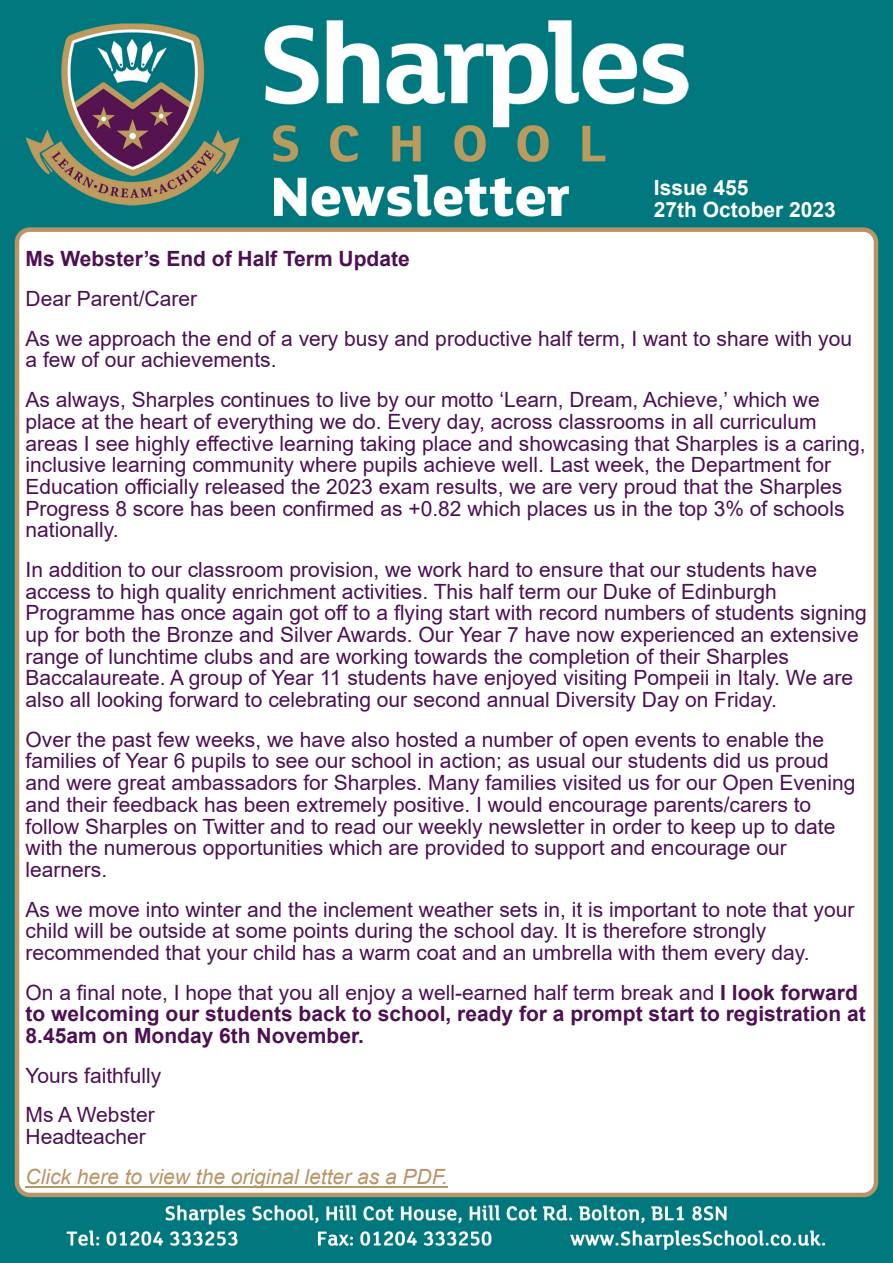
<style>
.page{position:relative;width:893px;height:1263px;background:#fff}
.page>*{position:absolute;margin:0;border:0;box-sizing:border-box;transform-origin:0 0}
.t1{font:21px/21.8px "Arial";color:#4d1053}
.t2{font:700 21px/21.8px "Arial";color:#4d1053}
.t3{font:italic 21px "Arial";color:#b99467}
.t4{font:700 21px/21.8px "Arial";color:#fff}
.s1{font-weight:400}
</style>
<div class="page">
<img style="left:0;top:0;width:893px;height:1263px">
<div style="left:15px;top:227px;width:863px;height:970px;background:#fff;border:4px solid #b99467;border-radius:13px"></div>
<hr style="left:26px;top:1186px;width:422px;height:1px;background:#b99467">
<p class="t4" style="left:654px;top:179px;width:184px">Issue 455<br>27th October 2023</p>
<p class="t2" style="left:26px;top:250px;width:386px">Ms Webster’s End of Half Term Update</p>
<p class="t1" style="left:26px;top:281px;width:828px;line-height:39.8px">Dear Parent/Carer<br>As we approach the end of a very busy and productive half term, I want to share with you</p>
<p class="t1" style="left:26px;top:342px;width:796px;line-height:39.8px">a few of our achievements.<br>As always, Sharples continues to live by our motto ‘Learn, Dream, Achieve,’ which we</p>
<p class="t1" style="left:26px;top:412px;width:842px">place at the heart of everything we do. Every day, across classrooms in all curriculum areas I see highly effective learning taking place and showcasing that Sharples is a caring, inclusive learning community where pupils achieve well. Last week, the Department for Education officially released the 2023 exam results, we are very proud that the Sharples Progress 8 score has been confirmed as +0.82 which places us in the top 3% of schools nationally.</p>
<p class="t1" style="left:26px;top:561px;width:843px">In addition to our classroom provision, we work hard to ensure that our students have access to high quality enrichment activities. This half term our Duke of Edinburgh Programme has once again got off to a flying start with record numbers of students signing up for both the Bronze and Silver Awards. Our Year 7 have now experienced an extensive range of lunchtime clubs and are working towards the completion of their Sharples Baccalaureate. A group of Year 11 students have enjoyed visiting Pompeii in Italy. We are also all looking forward to celebrating our second annual Diversity Day on Friday.</p>
<p class="t1" style="left:26px;top:730px;width:831px">Over the past few weeks, we have also hosted a number of open events to enable the families of Year 6 pupils to see our school in action; as usual our students did us proud and were great ambassadors for Sharples. Many families visited us for our Open Evening and their feedback has been extremely positive. I would encourage parents/carers to follow Sharples on Twitter and to read our weekly newsletter in order to keep up to date with the numerous opportunities which are provided to support and encourage our learners.</p>
<p class="t1" style="left:26px;top:900px;width:830px">As we move into winter and the inclement weather sets in, it is important to note that your child will be outside at some points during the school day. It is therefore strongly recommended that your child has a warm coat and an umbrella with them every day.</p>
<p class="t2" style="left:26px;top:983px;width:842px"><span class="s1">On a final note, I hope that you all enjoy a well-earned half term break and</span> I look forward to welcoming our students back to school, ready for a prompt start to registration at<br>8.45am on Monday 6th November.</p>
<p class="t1" style="left:26px;top:1057px;width:137px;line-height:39.8px">Yours faithfully<br>Ms A Webster</p>
<p class="t1" style="left:26px;top:1128px;width:122px">Headteacher</p>
<p class="t3" style="left:26px;top:1168px;width:424px">Click here to view the original letter as a PDF.</p>
</div>
